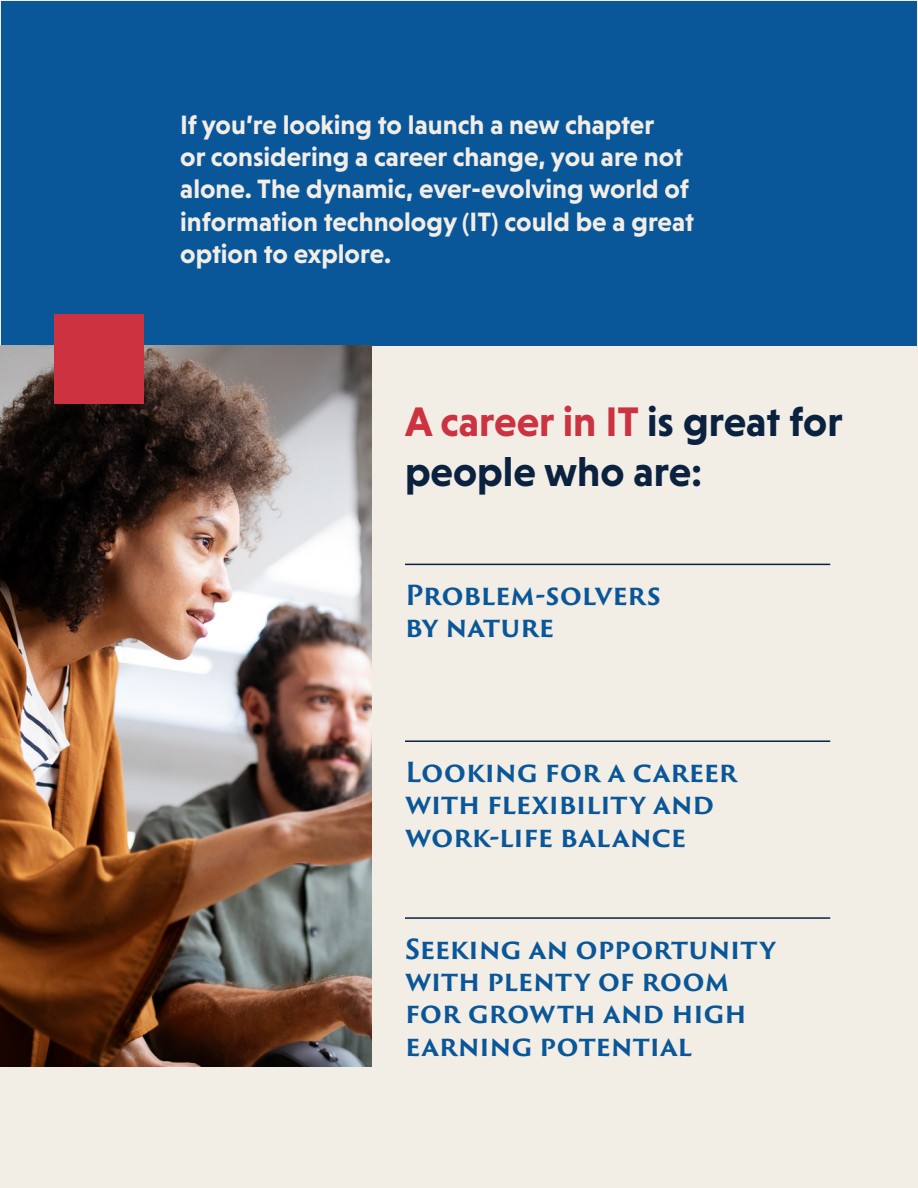
<style>
.page{position:relative;width:918px;height:1188px;background:#fff}
.page>*{position:absolute;margin:0;border:0;box-sizing:border-box;transform-origin:0 0}
.t1{font:700 42px/50.4px "Niveau Grotesk";color:#0a2240}
.t2{font:700 27px/32.4px "Niveau Grotesk";color:#f2ede5}
.t3{font:700 27px/32.4px "Trajan Sans Pro";letter-spacing:-.005em;color:#095699}
.s1{color:#cc3240}
</style>
<div class="page">
<div style="left:1px;top:0;width:917px;height:1188px;background:#f2ede5"></div>
<div style="left:2px;top:1px;width:915px;height:344px;background:#095699"></div>
<img style="left:0;top:345px;width:371px;height:721px">
<div style="left:54px;top:315px;width:90px;height:89px;background:#cc3240"></div>
<hr style="left:405px;top:564px;width:425px;height:1px;background:#0a2240">
<hr style="left:405px;top:740px;width:425px;height:2px;background:#0a2240">
<hr style="left:405px;top:917px;width:425px;height:2px;background:#0a2240">
<p class="t2" style="left:180px;top:108px;width:515px">If you’re looking to launch a new chapter<br>or considering a career change, you are not alone. The dynamic, ever-evolving world of information technology (IT) could be a great option to explore.</p>
<p class="t1" style="left:405px;top:396px;width:439px"><span class="s1">A career in IT</span> is great for people who are:</p>
<p class="t3" style="left:405px;top:578px;width:257px">Problem-solvers</p>
<p class="t3" style="left:405px;top:611px;width:150px">by nature</p>
<p class="t3" style="left:405px;top:755px;width:334px">Looking for a career with flexibility and work-life balance</p>
<p class="t3" style="left:405px;top:932px;width:372px">Seeking an opportunity with plenty of room for growth and high earning potential</p>
</div>
